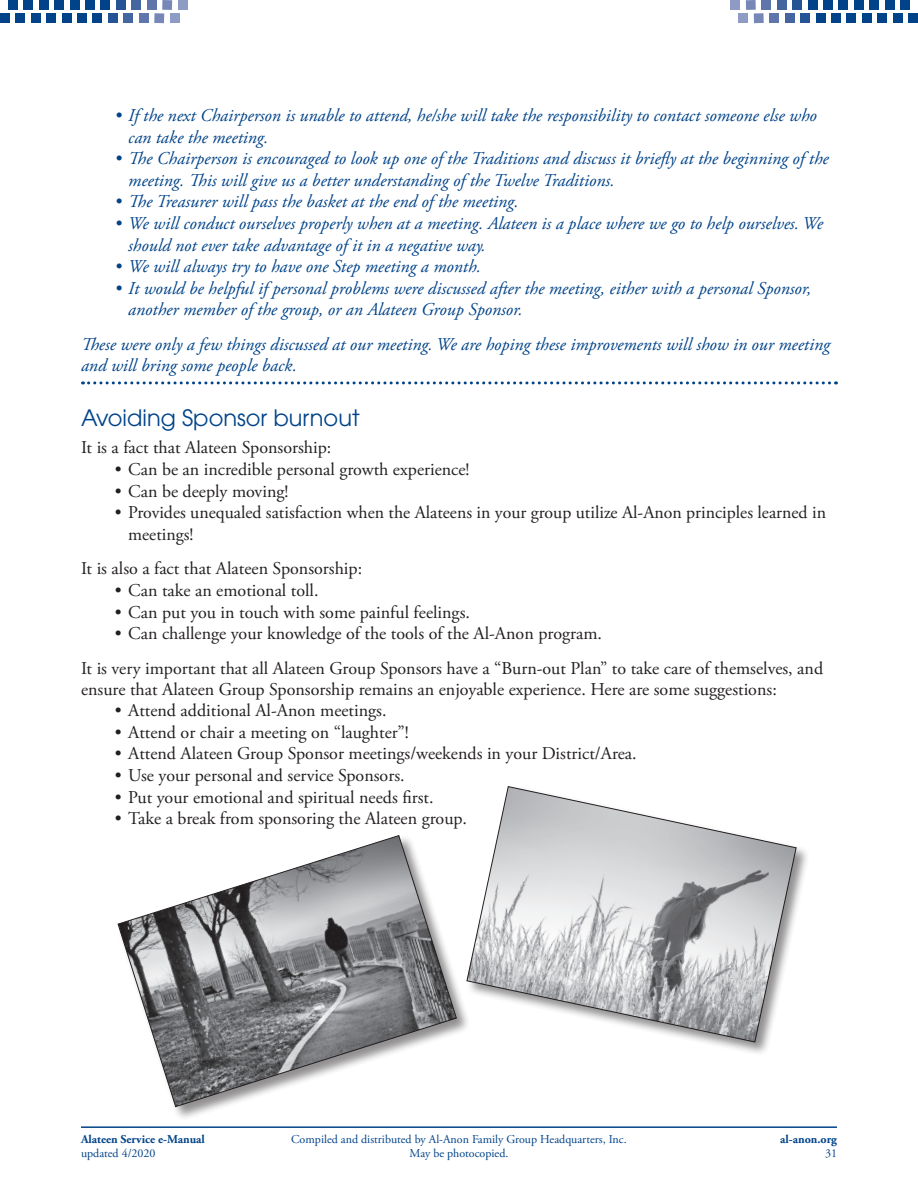
<style>
.page{position:relative;width:918px;height:1188px;background:#fff}
.page>*{position:absolute;margin:0;border:0;box-sizing:border-box;transform-origin:0 0}
.Header_2_after_line{font:22.5px "Avant Garde";color:#004389}
.Body_Text_After_Bull{font:italic 18px/21.6px "Adobe Garamond Pro";color:#004389}
.Body_Text_After_Bull-2{font:18px/21.6px "Adobe Garamond Pro";color:#231f20}
.Body_Text_before_Bul{font:18px "Adobe Garamond Pro";color:#231f20}
.t1{font:12px/14.4px "Adobe Garamond Pro";color:#004389;text-align:center}
.t2{font:700 12px "Adobe Garamond Pro";color:#004389}
</style>
<div class="page">
<hr style="left:81px;top:1126px;width:756px;height:2px;background:#004389">
<div style="left:93px;top:13px;width:9px;height:10px;background:#004389"></div>
<div style="left:77px;top:13px;width:10px;height:10px;background:#004389"></div>
<div style="left:62px;top:13px;width:9px;height:10px;background:#004389"></div>
<div style="left:46px;top:13px;width:10px;height:10px;background:#004389"></div>
<div style="left:31px;top:13px;width:10px;height:10px;background:#004389"></div>
<div style="left:15px;top:13px;width:10px;height:10px;background:#004389"></div>
<div style="left:0;top:13px;width:10px;height:10px;background:#004389"></div>
<div style="left:108px;top:13px;width:10px;height:10px;background:#245495"></div>
<div style="left:124px;top:13px;width:9px;height:10px;background:#4565a0"></div>
<div style="left:139px;top:13px;width:10px;height:10px;background:#5f76ad"></div>
<div style="left:154px;top:13px;width:10px;height:10px;background:#7788b8"></div>
<div style="left:170px;top:13px;width:10px;height:10px;background:#8e9bc4"></div>
<div style="left:101px;top:0;width:9px;height:10px;background:#004389"></div>
<div style="left:85px;top:0;width:10px;height:10px;background:#004389"></div>
<div style="left:70px;top:0;width:9px;height:10px;background:#004389"></div>
<div style="left:54px;top:0;width:10px;height:10px;background:#004389"></div>
<div style="left:39px;top:0;width:10px;height:10px;background:#004389"></div>
<div style="left:23px;top:0;width:10px;height:10px;background:#004389"></div>
<div style="left:8px;top:0;width:10px;height:10px;background:#004389"></div>
<div style="left:116px;top:0;width:10px;height:10px;background:#245495"></div>
<div style="left:131px;top:0;width:10px;height:10px;background:#4565a0"></div>
<div style="left:147px;top:0;width:10px;height:10px;background:#5f76ad"></div>
<div style="left:162px;top:0;width:10px;height:10px;background:#7788b8"></div>
<div style="left:178px;top:0;width:9px;height:10px;background:#8e9bc4"></div>
<div style="left:816px;top:13px;width:9px;height:10px;background:#004389"></div>
<div style="left:831px;top:13px;width:10px;height:10px;background:#004389"></div>
<div style="left:847px;top:13px;width:9px;height:10px;background:#004389"></div>
<div style="left:862px;top:13px;width:10px;height:10px;background:#004389"></div>
<div style="left:877px;top:13px;width:10px;height:10px;background:#004389"></div>
<div style="left:893px;top:13px;width:10px;height:10px;background:#004389"></div>
<div style="left:908px;top:13px;width:10px;height:10px;background:#004389"></div>
<div style="left:800px;top:13px;width:10px;height:10px;background:#245495"></div>
<div style="left:785px;top:13px;width:9px;height:10px;background:#4565a0"></div>
<div style="left:769px;top:13px;width:10px;height:10px;background:#5f76ad"></div>
<div style="left:754px;top:13px;width:10px;height:10px;background:#7788b8"></div>
<div style="left:738px;top:13px;width:10px;height:10px;background:#8e9bc4"></div>
<div style="left:808px;top:0;width:9px;height:10px;background:#004389"></div>
<div style="left:823px;top:0;width:10px;height:10px;background:#004389"></div>
<div style="left:839px;top:0;width:9px;height:10px;background:#004389"></div>
<div style="left:854px;top:0;width:10px;height:10px;background:#004389"></div>
<div style="left:869px;top:0;width:10px;height:10px;background:#004389"></div>
<div style="left:885px;top:0;width:10px;height:10px;background:#004389"></div>
<div style="left:900px;top:0;width:10px;height:10px;background:#004389"></div>
<div style="left:792px;top:0;width:10px;height:10px;background:#245495"></div>
<div style="left:777px;top:0;width:10px;height:10px;background:#4565a0"></div>
<div style="left:761px;top:0;width:10px;height:10px;background:#5f76ad"></div>
<div style="left:746px;top:0;width:10px;height:10px;background:#7788b8"></div>
<div style="left:731px;top:0;width:9px;height:10px;background:#8e9bc4"></div>
<svg style="left:89px;top:381px;width:748px;height:3px"></svg>
<div style="left:466px;top:785px;width:345px;height:272px;background:#231f20;opacity:.5"></div>
<svg style="left:466px;top:786px;width:331px;height:257px"></svg>
<div style="left:117px;top:835px;width:354px;height:286px;background:#231f20;opacity:.5"></div>
<svg style="left:117px;top:835px;width:340px;height:273px"></svg>
<p class="Body_Text_After_Bull" style="left:128px;top:105px;width:690px;text-indent:-14px">• If the next Chairperson is unable to attend, he/she will take the responsibility to contact someone else who can take the meeting.</p>
<p class="Body_Text_After_Bull" style="left:128px;top:148px;width:702px;text-indent:-14px">• The Chairperson is encouraged to look up one of the Traditions and discuss it briefly at the beginning of the meeting. This will give us a better understanding of the Twelve Traditions.</p>
<p class="Body_Text_After_Bull" style="left:115px;top:191px;width:405px">• The Treasurer will pass the basket at the end of the meeting.</p>
<p class="Body_Text_After_Bull" style="left:128px;top:213px;width:696px;text-indent:-14px">• We will conduct ourselves properly when at a meeting. Alateen is a place where we go to help ourselves. We should not ever take advantage of it in a negative way.</p>
<p class="Body_Text_After_Bull" style="left:115px;top:256px;width:368px">• We will always try to have one Step meeting a month.</p>
<p class="Body_Text_After_Bull" style="left:128px;top:278px;width:685px;text-indent:-14px">• It would be helpful if personal problems were discussed after the meeting, either with a personal Sponsor, another member of the group, or an Alateen Group Sponsor.</p>
<p class="Body_Text_After_Bull" style="left:81px;top:334px;width:751px;line-height:21px">These were only a few things discussed at our meeting. We are hoping these improvements will show in our meeting and will bring some people back.</p>
<p class="Header_2_after_line" style="left:81px;top:404px;width:280px">Avoiding Sponsor burnout</p>
<p class="Body_Text_before_Bul" style="left:81px;top:437px;width:252px">It is a fact that Alateen Sponsorship:</p>
<p class="Body_Text_After_Bull-2" style="left:115px;top:459px;width:356px">• Can be an incredible personal growth experience!</p>
<p class="Body_Text_After_Bull-2" style="left:115px;top:481px;width:175px">• Can be deeply moving!</p>
<p class="Body_Text_After_Bull-2" style="left:128px;top:502px;width:699px;text-indent:-14px">• Provides unequaled satisfaction when the Alateens in your group utilize Al‑Anon principles learned in meetings!</p>
<p class="Body_Text_After_Bull-2" style="left:81px;top:558px;width:283px">It is also a fact that Alateen Sponsorship:</p>
<p class="Body_Text_After_Bull-2" style="left:115px;top:580px;width:205px">• Can take an emotional toll.</p>
<p class="Body_Text_After_Bull-2" style="left:115px;top:602px;width:357px">• Can put you in touch with some painful feelings.</p>
<p class="Body_Text_After_Bull-2" style="left:115px;top:623px;width:489px">• Can challenge your knowledge of the tools of the Al‑Anon program.</p>
<p class="Body_Text_After_Bull-2" style="left:81px;top:658px;width:744px;line-height:21px">It is very important that all Alateen Group Sponsors have a “Burn-out Plan” to take care of themselves, and ensure that Alateen Group Sponsorship remains an enjoyable experience. Here are some suggestions:</p>
<p class="Body_Text_After_Bull-2" style="left:115px;top:700px;width:273px">• Attend additional Al‑Anon meetings.</p>
<p class="Body_Text_After_Bull-2" style="left:115px;top:722px;width:295px">• Attend or chair a meeting on “laughter”!</p>
<p class="Body_Text_After_Bull-2" style="left:115px;top:744px;width:523px">• Attend Alateen Group Sponsor meetings/weekends in your District/Area.</p>
<p class="Body_Text_After_Bull-2" style="left:115px;top:765px;width:291px">• Use your personal and service Sponsors.</p>
<p class="Body_Text_After_Bull-2" style="left:115px;top:787px;width:320px">• Put your emotional and spiritual needs first.</p>
<p class="Body_Text_After_Bull-2" style="left:115px;top:808px;width:354px">• Take a break from sponsoring the Alateen group.</p>
<p class="t2" style="left:81px;top:1132px;width:125px">Alateen Service e-Manual</p>
<p class="t1" style="left:81px;top:1147px;width:76px">updated 4/2020</p>
<p class="t1" style="left:291px;top:1132px;width:337px">Compiled and distributed by Al-Anon Family Group Headquarters, Inc.<br>May be photocopied.</p>
<p class="t2" style="left:780px;top:1132px;width:58px">al-anon.org</p>
<p class="t1" style="left:825px;top:1147px;width:13px">31</p>
</div>
